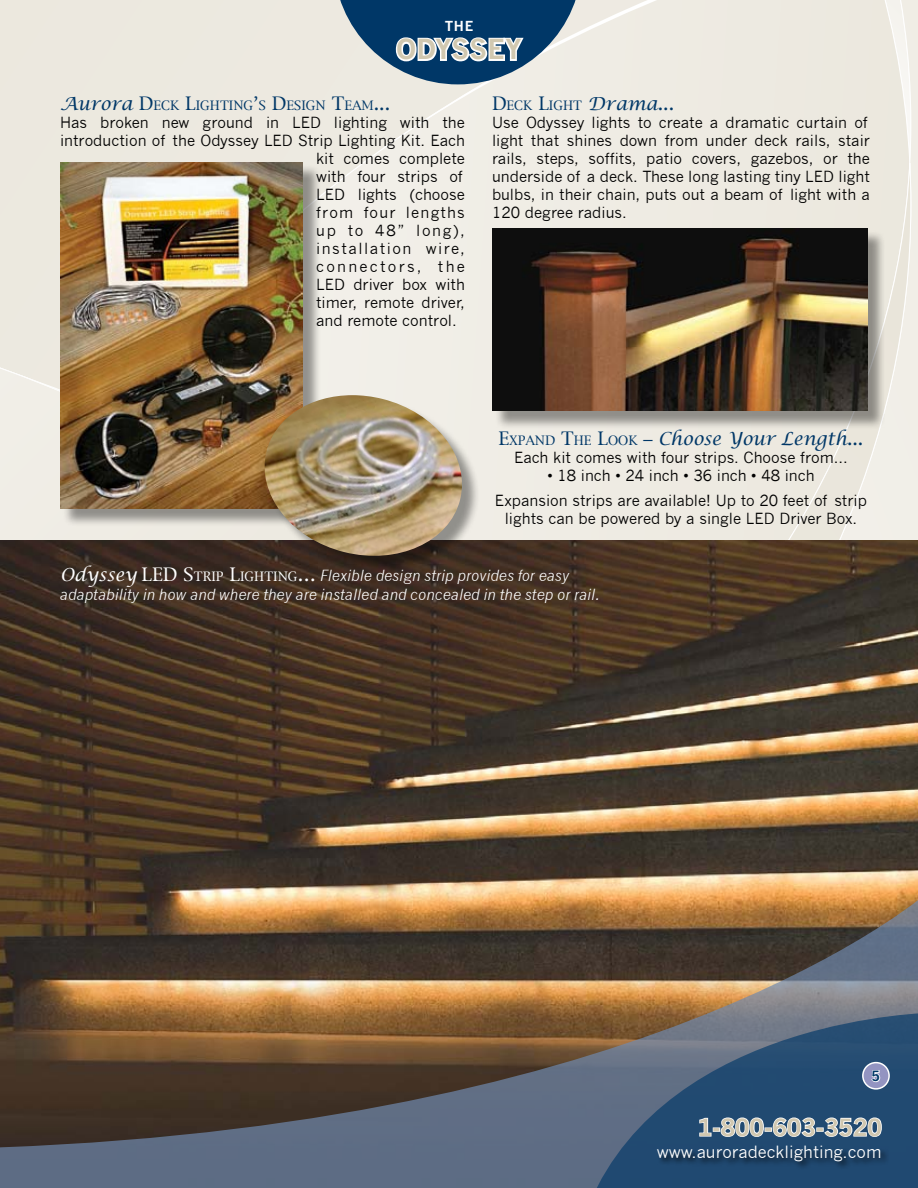
<style>
.page{position:relative;width:918px;height:1188px;background:#eeeae2}
.page>*{position:absolute;margin:0;border:0;box-sizing:border-box;transform-origin:0 0}
.t1{font:700 27px "News Gothic";letter-spacing:.01em;color:#d1c8b0}
.t2{font:700 23.1px "News Gothic";color:#d1c8b0}
.t3{font:italic 18px "Lucida Calligraphy";color:#003767}
.t4{font:16.5px "News Gothic";color:#fff}
.t5{font:15px/18px "News Gothic";color:#000}
.t6{font:italic 15px/19.5px "News Gothic";color:#fff}
.t7{font:15px "News Gothic";letter-spacing:.1em;color:#000}
.t8{font:15px "News Gothic";letter-spacing:.08em;color:#000}
.t9{font:15px "News Gothic";letter-spacing:.15em;color:#000}
.t10{font:15px "News Gothic";letter-spacing:.11em;color:#000}
.t11{font:700 13.8px "News Gothic";color:#003767}
.t12{font:700 13.5px "News Gothic";color:#fff}
.t13{font:12.6px "New York";color:#003767}
.s1{font-family:"Lucida Calligraphy";font-style:italic;font-size:18px}
.s2{font-size:18px}
.s3{font-family:"New York";font-style:normal}
.s4{font-family:"New York";font-style:normal;font-size:12.6px}
.s5{font-family:"News Gothic";font-style:normal}
.s6{font-family:"Lucida Calligraphy";font-size:18px}
.s7{font-family:"New York";font-style:normal;font-size:18px}
</style>
<div class="page">
<svg style="left:340px;top:0;width:242px;height:84px"></svg>
<img style="left:0;top:540px;width:918px;height:349px">
<svg style="left:0;top:889px;width:918px;height:299px;background:#715d4a"></svg>
<svg style="left:590px;top:1013px;width:328px;height:175px;background:#3e5974"></svg>
<div style="left:863px;top:1063px;width:26px;height:26px;background:#9394c1;border-radius:50%"></div>
<div style="left:862px;top:1062px;width:28px;height:28px;border:2px solid #fff;border-radius:50%"></div>
<svg style="left:871px;top:1070px;width:10px;height:13px"></svg>
<svg style="left:698px;top:1116px;width:118px;height:22px;background:#6e88a2"></svg>
<div style="left:816px;top:1127px;width:8px;height:5px;border:2px solid #fff"></div>
<svg style="left:823px;top:1117px;width:60px;height:21px"></svg>
<div style="left:656px;top:1144px;width:233px;height:26px;background:#000;opacity:.75"></div>
<div style="left:62px;top:164px;width:259px;height:364px;background:#000;opacity:.4"></div>
<img style="left:60px;top:162px;width:243px;height:347px">
<div style="left:494px;top:230px;width:392px;height:200px;background:#000;opacity:.4"></div>
<img style="left:492px;top:228px;width:375px;height:183px">
<div style="left:267px;top:398px;width:214px;height:177px;background:#000;opacity:.4"></div>
<img style="left:256px;top:395px;width:215px;height:170px">
<p class="t12" style="left:445px;top:18px;width:20px">The</p>
<h1 class="t1" style="left:396px;top:33px;width:127px">ODYSSEY</h1>
<p class="t13" style="left:60px;top:97px;width:332px"><span class="s1">Aurora</span> <span class="s2">D</span>ECK <span class="s2">L</span>IGHTING<span class="s2">’</span>S <span class="s2">D</span>ESIGN <span class="s2">T</span>EAM<span class="s2">...</span></p>
<p class="t5" style="left:60px;top:114px;width:406px">Has broken new ground in LED lighting with the</p>
<p class="t5" style="left:60px;top:132px;width:406px">introduction of the Odyssey LED Strip Lighting Kit. Each</p>
<p class="t5" style="left:316px;top:150px;width:150px">kit comes complete</p>
<p class="t5" style="left:316px;top:168px;width:148px">with four strips of</p>
<p class="t5" style="left:316px;top:186px;width:150px">LED lights (choose</p>
<p class="t8" style="left:316px;top:204px;width:150px">from four lengths</p>
<p class="t10" style="left:316px;top:222px;width:150px">up to 48” long),</p>
<p class="t7" style="left:316px;top:240px;width:150px">installation wire,</p>
<p class="t9" style="left:316px;top:258px;width:150px">connectors, the</p>
<p class="t5" style="left:316px;top:276px;width:150px">LED driver box with</p>
<p class="t5" style="left:316px;top:294px;width:150px">timer, remote driver,</p>
<p class="t5" style="left:316px;top:312px;width:142px">and remote control.</p>
<p class="t13" style="left:492px;top:97px;width:184px"><span class="s2">D</span>ECK <span class="s2">L</span>IGHT <span class="s1">Drama</span><span class="s2">...</span></p>
<p class="t5" style="left:492px;top:114px;width:379px">Use Odyssey lights to create a dramatic curtain of light that shines down from under deck rails, stair rails, steps, soffits, patio covers, gazebos, or the underside of a deck. These long lasting tiny LED light bulbs, in their chain, puts out a beam of light with a 120 degree radius.</p>
<p class="t3" style="left:499px;top:428px;width:366px"><span class="s3">E</span><span class="s4">XPAND</span> <span class="s3">T</span><span class="s4">HE</span> <span class="s3">L</span><span class="s4">OOK</span> <span class="s5">–</span> Choose Your Length<span class="s3">...</span></p>
<p class="t5" style="left:514px;top:449px;width:336px">Each kit comes with four strips. Choose from...</p>
<p class="t5" style="left:495px;top:463px;width:373px;line-height:24.8px;text-align:center">• 18 inch • 24 inch • 36 inch • 48 inch<br>Expansion strips are available! Up to 20 feet of strip</p>
<p class="t5" style="left:505px;top:510px;width:354px">lights can be powered by a single LED Driver Box.</p>
<p class="t6" style="left:60px;top:565px;width:542px"><span class="s6">Odyssey</span> <span class="s7">LED S</span><span class="s4">TRIP</span> <span class="s7">L</span><span class="s4">IGHTING</span><span class="s7">…</span> Flexible design strip provides for easy adaptability in how and where they are installed and concealed in the step or rail.</p>
<p class="t11" style="left:872px;top:1068px;width:10px">5</p>
<h2 class="t2" style="left:698px;top:1113px;width:186px">1-800-603-3520</h2>
<p class="t4" style="left:657px;top:1142px;width:226px">www.auroradecklighting.com</p>
</div>
